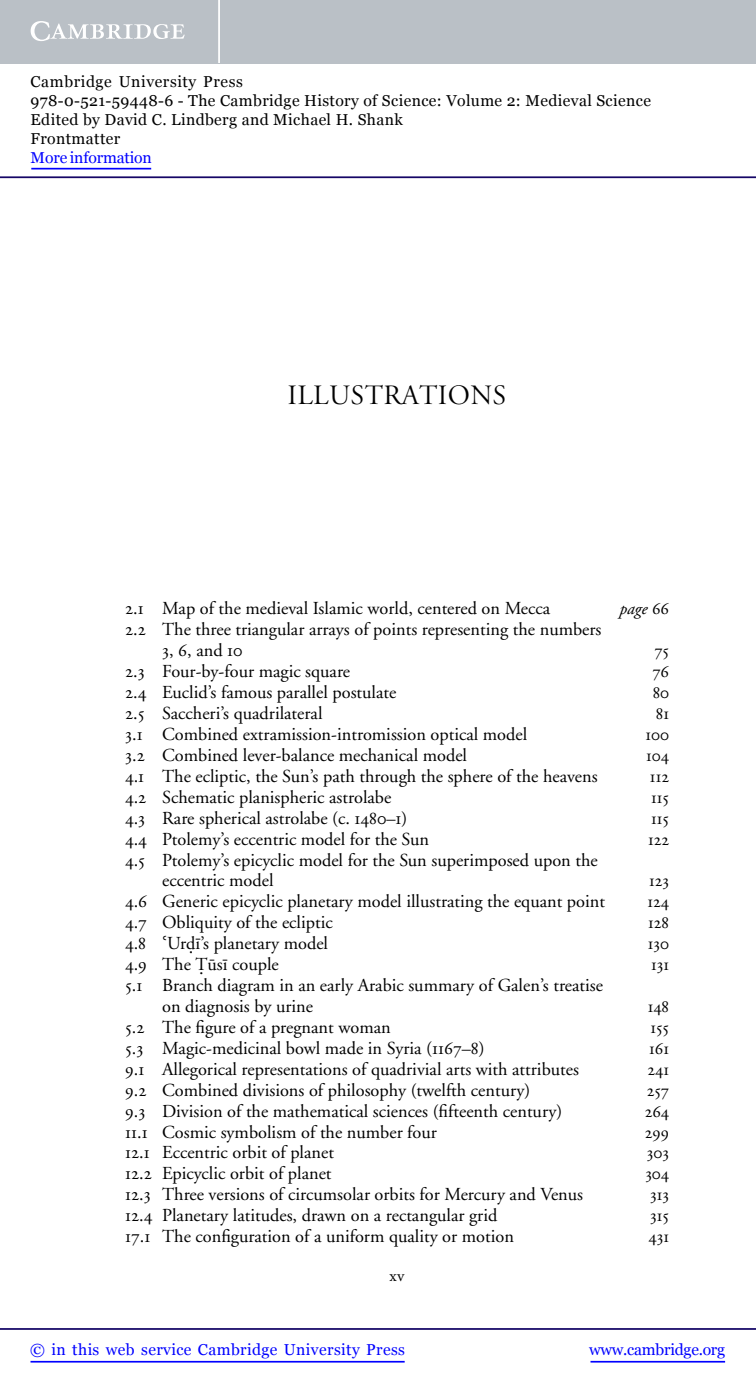
<style>
.page{position:relative;width:756px;height:1388px;background:#fff}
.page>*{position:absolute;margin:0;border:0;box-sizing:border-box;transform-origin:0 0}
.t1{font:27.82px "Adobe Garamond Titling";letter-spacing:.01em;color:#000}
.t2{font:18.38px/21px "Adobe Garamond";color:#000}
.t3{font:17.5px "Adobe Garamond Exp";color:#000}
.t4{font:17.5px "Adobe Garamond Italic Os F";color:#000}
.t5{font:16.97px "Adobe Garamond";color:#000}
.t6{font:15.75px/18.9px "Georgia";letter-spacing:.025em;color:#000}
.t7{font:15.75px "Georgia";letter-spacing:.025em;color:#00f}
.t8{font:15.75px "Georgia";letter-spacing:-.015em;color:#00f}
.t9{font:15.75px "Georgia";letter-spacing:-.01em;color:#00f}
.s1{font-family:"Adobe Garamond Exp"}
.s2{font-family:"Times Phonetic Alternate"}
</style>
<div class="page">
<hr style="left:591px;top:1361px;width:134px;height:1px;background:#00f">
<hr style="left:0;top:1328px;width:756px;height:2px;background:#150666">
<hr style="left:31px;top:1361px;width:374px;height:1px;background:#00f">
<div style="left:0;top:0;width:756px;height:63px;background:#bac0c6"></div>
<svg style="left:31px;top:21px;width:154px;height:20px"></svg>
<hr style="left:218px;top:0;width:2px;height:63px;background:#fff">
<hr style="left:0;top:176px;width:756px;height:2px;background:#150666">
<hr style="left:31px;top:168px;width:120px;height:1px;background:#00f">
<p class="t6" style="left:31px;top:72px;width:622px">Cambridge University Press<br>978-0-521-59448-6 - The Cambridge History of Science: Volume 2: Medieval Science Edited by David C. Lindberg and Michael H. Shank<br>Frontmatter</p>
<p class="t9" style="left:31px;top:148px;width:123px">More information</p>
<h1 class="t1" style="left:288px;top:384px;width:220px">ILLUSTRATIONS</h1>
<p class="t2" style="left:125px;top:600px;width:427px"><span class="s1">2</span>.<span class="s1">1</span> Map of the medieval Islamic world, centered on Mecca</p>
<p class="t4" style="left:619px;top:602px;width:51px">page <span class="s1">66</span></p>
<p class="t2" style="left:162px;top:621px;width:441px;text-indent:-37px"><span class="s1">2</span>.<span class="s1">2</span> The three triangular arrays of points representing the numbers<br><span class="s1">3</span>, <span class="s1">6</span>, and <span class="s1">10</span></p>
<p class="t3" style="left:654px;top:644px;width:16px">75</p>
<p class="t2" style="left:125px;top:662px;width:227px"><span class="s1">2</span>.<span class="s1">3</span> Four-by-four magic square</p>
<p class="t3" style="left:652px;top:665px;width:18px">76</p>
<p class="t2" style="left:125px;top:683px;width:273px"><span class="s1">2</span>.<span class="s1">4</span> Euclid’s famous parallel postulate</p>
<p class="t3" style="left:653px;top:685px;width:18px">80</p>
<p class="t2" style="left:125px;top:704px;width:199px"><span class="s1">2</span>.<span class="s1">5</span> Saccheri’s quadrilateral</p>
<p class="t3" style="left:656px;top:706px;width:15px">81</p>
<p class="t2" style="left:125px;top:725px;width:404px"><span class="s1">3</span>.<span class="s1">1</span> Combined extramission-intromission optical model</p>
<p class="t3" style="left:646px;top:727px;width:25px">100</p>
<p class="t2" style="left:125px;top:746px;width:344px"><span class="s1">3</span>.<span class="s1">2</span> Combined lever-balance mechanical model</p>
<p class="t3" style="left:646px;top:748px;width:24px">104</p>
<p class="t2" style="left:125px;top:767px;width:474px"><span class="s1">4</span>.<span class="s1">1</span> The ecliptic, the Sun’s path through the sphere of the heavens</p>
<p class="t3" style="left:650px;top:769px;width:21px">112</p>
<p class="t2" style="left:125px;top:788px;width:268px"><span class="s1">4</span>.<span class="s1">2</span> Schematic planispheric astrolabe</p>
<p class="t3" style="left:651px;top:790px;width:19px">115</p>
<p class="t2" style="left:125px;top:809px;width:284px"><span class="s1">4</span>.<span class="s1">3</span> Rare spherical astrolabe (c. <span class="s1">1480</span>–<span class="s1">1</span>)</p>
<p class="t3" style="left:651px;top:811px;width:19px">115</p>
<p class="t2" style="left:125px;top:830px;width:306px"><span class="s1">4</span>.<span class="s1">4</span> Ptolemy’s eccentric model for the Sun</p>
<p class="t3" style="left:648px;top:832px;width:23px">122</p>
<p class="t2" style="left:162px;top:851px;width:437px;text-indent:-37px"><span class="s1">4</span>.<span class="s1">5</span> Ptolemy’s epicyclic model for the Sun superimposed upon the eccentric model</p>
<p class="t3" style="left:649px;top:874px;width:22px">123</p>
<p class="t2" style="left:125px;top:893px;width:481px"><span class="s1">4</span>.<span class="s1">6</span> Generic epicyclic planetary model illustrating the equant point</p>
<p class="t3" style="left:647px;top:895px;width:23px">124</p>
<p class="t2" style="left:125px;top:913px;width:209px"><span class="s1">4</span>.<span class="s1">7</span> Obliquity of the ecliptic</p>
<p class="t3" style="left:648px;top:916px;width:22px">128</p>
<p class="t2" style="left:125px;top:934px;width:205px"><span class="s1">4</span>.<span class="s1">8</span> <span class="s2">-</span>Urd.¯ı’s planetary model</p>
<p class="t3" style="left:648px;top:937px;width:23px">130</p>
<p class="t2" style="left:125px;top:955px;width:155px"><span class="s1">4</span>.<span class="s1">9</span> The T. us¯ ¯ı couple</p>
<p class="t3" style="left:651px;top:957px;width:20px">131</p>
<p class="t2" style="left:162px;top:976px;width:442px;text-indent:-37px"><span class="s1">5</span>.<span class="s1">1</span> Branch diagram in an early Arabic summary of Galen’s treatise on diagnosis by urine</p>
<p class="t3" style="left:648px;top:999px;width:23px">148</p>
<p class="t2" style="left:125px;top:1018px;width:267px"><span class="s1">5</span>.<span class="s1">2</span> The figure of a pregnant woman</p>
<p class="t3" style="left:650px;top:1020px;width:20px">155</p>
<p class="t2" style="left:125px;top:1039px;width:361px"><span class="s1">5</span>.<span class="s1">3</span> Magic-medicinal bowl made in Syria (<span class="s1">1167</span>–<span class="s1">8</span>)</p>
<p class="t3" style="left:649px;top:1041px;width:21px">161</p>
<p class="t2" style="left:125px;top:1060px;width:455px"><span class="s1">9</span>.<span class="s1">1</span> Allegorical representations of quadrivial arts with attributes</p>
<p class="t3" style="left:647px;top:1062px;width:23px">241</p>
<p class="t2" style="left:125px;top:1081px;width:407px"><span class="s1">9</span>.<span class="s1">2</span> Combined divisions of philosophy (twelfth century)</p>
<p class="t3" style="left:647px;top:1083px;width:24px">257</p>
<p class="t2" style="left:125px;top:1102px;width:439px"><span class="s1">9</span>.<span class="s1">3</span> Division of the mathematical sciences (fifteenth century)</p>
<p class="t3" style="left:645px;top:1104px;width:26px">264</p>
<p class="t2" style="left:125px;top:1123px;width:313px"><span class="s1">11</span>.<span class="s1">1</span> Cosmic symbolism of the number four</p>
<p class="t3" style="left:645px;top:1125px;width:26px">299</p>
<p class="t2" style="left:125px;top:1144px;width:210px"><span class="s1">12</span>.<span class="s1">1</span> Eccentric orbit of planet</p>
<p class="t3" style="left:647px;top:1146px;width:24px">303</p>
<p class="t2" style="left:125px;top:1165px;width:208px"><span class="s1">12</span>.<span class="s1">2</span> Epicyclic orbit of planet</p>
<p class="t3" style="left:645px;top:1167px;width:25px">304</p>
<p class="t2" style="left:125px;top:1185px;width:460px"><span class="s1">12</span>.<span class="s1">3</span> Three versions of circumsolar orbits for Mercury and Venus</p>
<p class="t3" style="left:650px;top:1188px;width:20px">313</p>
<p class="t2" style="left:125px;top:1206px;width:374px"><span class="s1">12</span>.<span class="s1">4</span> Planetary latitudes, drawn on a rectangular grid</p>
<p class="t3" style="left:650px;top:1209px;width:20px">315</p>
<p class="t2" style="left:125px;top:1227px;width:390px"><span class="s1">17</span>.<span class="s1">1</span> The configuration of a uniform quality or motion</p>
<p class="t3" style="left:649px;top:1229px;width:22px">431</p>
<p class="t5" style="left:390px;top:1268px;width:16px">xv</p>
<p class="t7" style="left:30px;top:1340px;width:376px">© in this web service Cambridge University Press</p>
<p class="t8" style="left:589px;top:1340px;width:137px">www.cambridge.org</p>
</div>
